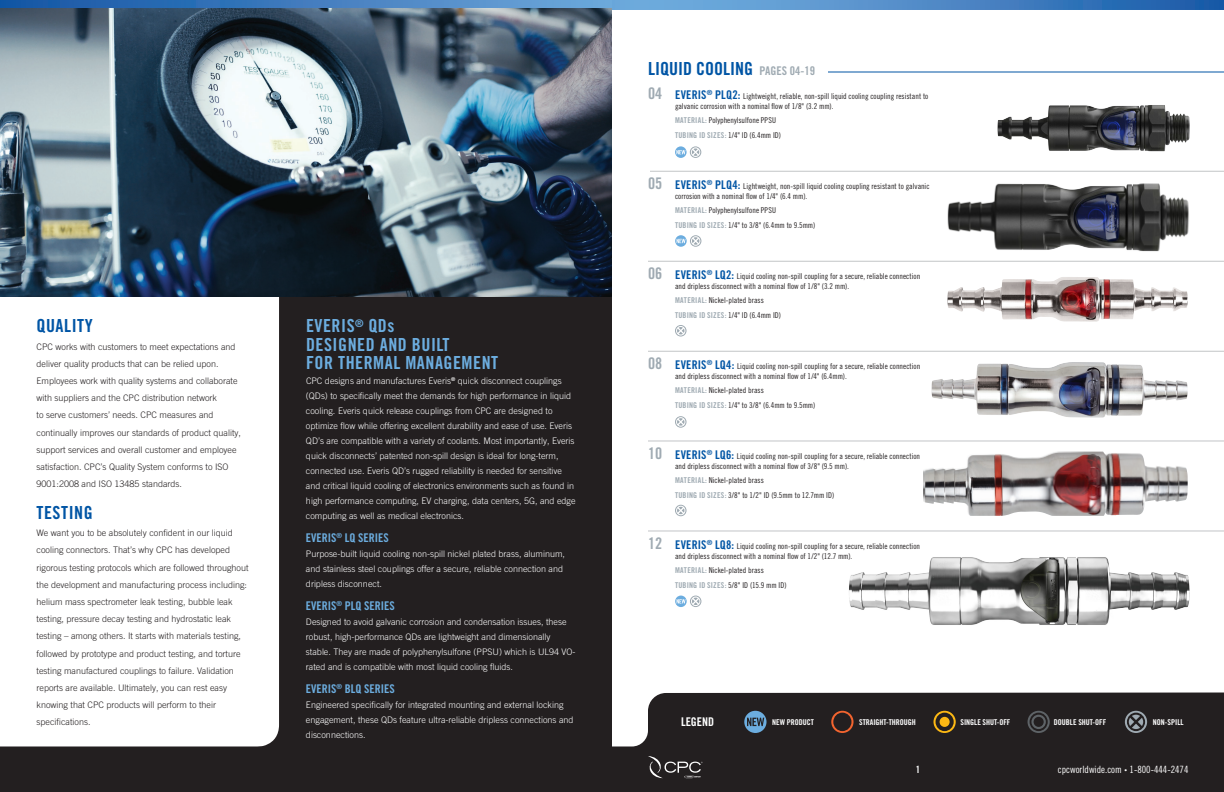
<style>
.page{position:relative;width:1224px;height:792px;background:#fff}
.page>*{position:absolute;margin:0;border:0;box-sizing:border-box;transform-origin:0 0}
.t1{font:18px/18px "Trade Gothic LT Pro Bd Cn 20";letter-spacing:.03em;color:#6caddf}
.t2{font:18px "Trade Gothic LT Pro Bd Cn 20";color:#0155a5}
.t3{font:18px "Trade Gothic LT Pro Bd Cn 20";letter-spacing:.03em;color:#0155a5}
.t4{font:16px "Trade Gothic LT Pro Bd Cn 20";color:#9faab2}
.t5{font:12px "Trade Gothic LT Pro Bd Cn 20";color:#6caddf}
.t6{font:12px "Trade Gothic LT Pro Bd Cn 20";color:#fff}
.t7{font:10px "Trade Gothic LT Pro Cn 18";color:#fff}
.t8{font:10px "Trade Gothic LT Pro Bd Cn 20";color:#fff}
.t9{font:300 9px/15px "Trade Gothic LT Pro";color:#fff}
.t10{font:300 9px/17.2px "Trade Gothic LT Pro";color:#231f20}
.t11{font:8px/10px "Trade Gothic LT Pro Cn 18";letter-spacing:.005em;color:#231f20}
.t12{font:8px "Trade Gothic LT Pro Bd Cn 20";color:#fff}
.s1{font-size:12px;color:#9faab2}
.s2{font-family:"Trade Gothic LT Pro Bd Cn 20";font-size:12px;color:#0155a5}
.s3{font-family:"Trade Gothic LT Pro Bd Cn 20";color:#9faab2}
.s4{font-family:"Trade Gothic LT Pro Bd Cn 20";font-size:15px}
</style>
<div class="page">
<div style="left:612px;top:693px;width:612px;height:99px;background:#231f20"></div>
<svg style="left:744px;top:711px;width:23px;height:22px"></svg>
<svg style="left:831px;top:711px;width:23px;height:22px"></svg>
<svg style="left:934px;top:711px;width:22px;height:22px"></svg>
<svg style="left:1028px;top:711px;width:22px;height:22px"></svg>
<svg style="left:1031px;top:715px;width:15px;height:14px"></svg>
<svg style="left:1125px;top:711px;width:22px;height:22px"></svg>
<div style="left:1034px;top:717px;width:10px;height:10px;background:#231f20;border-radius:50%"></div>
<svg style="left:612px;top:0;width:612px;height:10px"></svg>
<svg style="left:648px;top:756px;width:55px;height:22px"></svg>
<svg style="left:0;top:297px;width:612px;height:495px;fill:#231f20"></svg>
<svg style="left:0;top:0;width:612px;height:9px"></svg>
<hr style="left:648px;top:261px;width:576px;height:1px;background:#c2c5c7">
<hr style="left:650px;top:171px;width:574px;height:1px;background:#c2c5c7">
<hr style="left:648px;top:531px;width:576px;height:1px;background:#c2c5c7">
<hr style="left:648px;top:441px;width:576px;height:1px;background:#c2c5c7">
<hr style="left:648px;top:351px;width:576px;height:1px;background:#c2c5c7">
<img style="left:923px;top:452px;width:265px;height:64px">
<svg style="left:675px;top:416px;width:12px;height:12px"></svg>
<svg style="left:675px;top:505px;width:12px;height:11px"></svg>
<svg style="left:675px;top:325px;width:12px;height:12px"></svg>
<img style="left:932px;top:362px;width:256px;height:56px">
<img style="left:947px;top:277px;width:241px;height:45px">
<img style="left:849px;top:557px;width:341px;height:68px">
<svg style="left:675px;top:596px;width:26px;height:11px"></svg>
<svg style="left:675px;top:146px;width:26px;height:12px"></svg>
<svg style="left:675px;top:235px;width:26px;height:12px"></svg>
<img style="left:997px;top:105px;width:193px;height:47px">
<img style="left:947px;top:183px;width:242px;height:69px">
<hr style="left:828px;top:72px;width:396px;height:1px;background:#0155a5">
<img style="left:0;top:9px;width:612px;height:288px">
<p class="t3" style="left:37px;top:315px;width:58px">QUALITY</p>
<p class="t10" style="left:37px;top:338px;width:206px">CPC works with customers to meet expectations and deliver quality products that can be relied upon.<br>Employees work with quality systems and collaborate with suppliers and the CPC distribution network<br>to serve customers’ needs. CPC measures and continually improves our standards of product quality, support services and overall customer and employee satisfaction. CPC’s Quality System conforms to ISO 9001:2008 and ISO 13485 standards.</p>
<p class="t3" style="left:37px;top:502px;width:58px">TESTING</p>
<p class="t10" style="left:37px;top:524px;width:214px">We want you to be absolutely confident in our liquid cooling connectors. That’s why CPC has developed rigorous testing protocols which are followed throughout the development and manufacturing process including: helium mass spectrometer leak testing, bubble leak testing, pressure decay testing and hydrostatic leak testing – among others. It starts with materials testing, followed by prototype and product testing, and torture testing manufactured couplings to failure. Validation reports are available. Ultimately, you can rest easy knowing that CPC products will perform to their specifications.</p>
<p class="t1" style="left:306px;top:317px;width:194px">EVERIS<sup>®</sup> QDs<br>DESIGNED AND BUILT<br>FOR THERMAL MANAGEMENT</p>
<p class="t9" style="left:306px;top:373px;width:271px">CPC designs and manufactures Everis<sup>®</sup> quick disconnect couplings (QDs) to specifically meet the demands for high performance in liquid cooling. Everis quick release couplings from CPC are designed to optimize flow while offering excellent durability and ease of use. Everis QD’s are compatible with a variety of coolants. Most importantly, Everis quick disconnects’ patented non-spill design is ideal for long-term, connected use. Everis QD’s rugged reliability is needed for sensitive and critical liquid cooling of electronics environments such as found in high performance computing, EV charging, data centers, 5G, and edge computing as well as medical electronics.</p>
<p class="t5" style="left:306px;top:530px;width:84px">EVERIS<sup>®</sup> LQ SERIES</p>
<p class="t9" style="left:306px;top:546px;width:261px">Purpose-built liquid cooling non-spill nickel plated brass, aluminum, and stainless steel couplings offer a secure, reliable connection and dripless disconnect.</p>
<p class="t5" style="left:306px;top:598px;width:90px">EVERIS<sup>®</sup> PLQ SERIES</p>
<p class="t9" style="left:306px;top:614px;width:271px">Designed to avoid galvanic corrosion and condensation issues, these robust, high-performance QDs are lightweight and dimensionally stable. They are made of polyphenylsulfone (PPSU) which is UL94 VO&shy;rated and is compatible with most liquid cooling fluids.</p>
<p class="t5" style="left:306px;top:681px;width:90px">EVERIS<sup>®</sup> BLQ SERIES</p>
<p class="t9" style="left:306px;top:697px;width:269px">Engineered specifically for integrated mounting and external locking engagement, these QDs feature ultra-reliable dripless connections and disconnections.</p>
<p class="t2" style="left:648px;top:58px;width:169px">LIQUID COOLING <span class="s1">PAGES 04-19</span></p>
<p class="t4" style="left:648px;top:84px;width:16px">04</p>
<p class="t11" style="left:675px;top:91px;width:255px"><span class="s2">EVERIS</span><sup>®</sup> <span class="s2">PLQ2:</span> Lightweight, reliable, non-spill liquid cooling coupling resistant to galvanic corrosion with a nominal flow of 1/8" (3.2 mm).</p>
<p class="t11" style="left:675px;top:115px;width:103px"><span class="s3">MATERIAL:</span> Polyphenylsulfone PPSU</p>
<p class="t11" style="left:675px;top:130px;width:108px"><span class="s3">TUBING ID SIZES:</span> 1/4" ID (6.4mm ID)</p>
<p class="t4" style="left:648px;top:174px;width:16px">05</p>
<p class="t11" style="left:675px;top:181px;width:256px"><span class="s2">EVERIS</span><sup>®</sup> <span class="s2">PLQ4:</span> Lightweight, non-spill liquid cooling coupling resistant to galvanic corrosion with a nominal flow of 1/4" (6.4 mm).</p>
<p class="t11" style="left:675px;top:205px;width:103px"><span class="s3">MATERIAL:</span> Polyphenylsulfone PPSU</p>
<p class="t11" style="left:675px;top:220px;width:142px"><span class="s3">TUBING ID SIZES:</span> 1/4" to 3/8" (6.4mm to 9.5mm)</p>
<p class="t4" style="left:648px;top:264px;width:16px">06</p>
<p class="t11" style="left:675px;top:271px;width:247px"><span class="s2">EVERIS</span><sup>®</sup> <span class="s2">LQ2:</span> Liquid cooling non-spill coupling for a secure, reliable connection and dripless disconnect with a nominal flow of 1/8" (3.2 mm).</p>
<p class="t11" style="left:675px;top:295px;width:90px"><span class="s3">MATERIAL:</span> Nickel-plated brass</p>
<p class="t11" style="left:675px;top:310px;width:108px"><span class="s3">TUBING ID SIZES:</span> 1/4" ID (6.4mm ID)</p>
<p class="t4" style="left:648px;top:354px;width:16px">08</p>
<p class="t11" style="left:675px;top:361px;width:247px"><span class="s2">EVERIS</span><sup>®</sup> <span class="s2">LQ4:</span> Liquid cooling non-spill coupling for a secure, reliable connection and dripless disconnect with a nominal flow of 1/4" (6.4mm).</p>
<p class="t11" style="left:675px;top:385px;width:90px"><span class="s3">MATERIAL:</span> Nickel-plated brass</p>
<p class="t11" style="left:675px;top:400px;width:142px"><span class="s3">TUBING ID SIZES:</span> 1/4" to 3/8" (6.4mm to 9.5mm)</p>
<p class="t4" style="left:648px;top:444px;width:16px">10</p>
<p class="t11" style="left:675px;top:451px;width:247px"><span class="s2">EVERIS</span><sup>®</sup> <span class="s2">LQ6:</span> Liquid cooling non-spill coupling for a secure, reliable connection and dripless disconnect with a nominal flow of 3/8" (9.5 mm).</p>
<p class="t11" style="left:675px;top:475px;width:90px"><span class="s3">MATERIAL:</span> Nickel-plated brass</p>
<p class="t11" style="left:675px;top:490px;width:161px"><span class="s3">TUBING ID SIZES:</span> 3/8" to 1/2" ID (9.5mm to 12.7mm ID)</p>
<p class="t4" style="left:648px;top:534px;width:16px">12</p>
<p class="t11" style="left:675px;top:541px;width:247px"><span class="s2">EVERIS</span><sup>®</sup> <span class="s2">LQ8:</span> Liquid cooling non-spill coupling for a secure, reliable connection and dripless disconnect with a nominal flow of 1/2" (12.7 mm).</p>
<p class="t11" style="left:675px;top:565px;width:90px"><span class="s3">MATERIAL:</span> Nickel-plated brass</p>
<p class="t11" style="left:675px;top:580px;width:113px"><span class="s3">TUBING ID SIZES:</span> 5/8" ID (15.9 mm ID)</p>
<h3 class="t6" style="left:681px;top:714px;width:35px">LEGEND</h3>
<p class="t12" style="left:772px;top:717px;width:43px">NEW PRODUCT</p>
<p class="t12" style="left:859px;top:717px;width:58px">STRAIGHT-THROUGH</p>
<p class="t12" style="left:960px;top:717px;width:52px">SINGLE SHUT-OFF</p>
<p class="t12" style="left:1054px;top:717px;width:54px">DOUBLE SHUT-OFF</p>
<p class="t12" style="left:1153px;top:717px;width:32px">NON-SPILL</p>
<p class="t8" style="left:916px;top:764px;width:6px">1</p>
<p class="t7" style="left:1058px;top:764px;width:132px">cpcworldwide.com <span class="s4">·</span> 1-800-444-2474</p>
</div>
